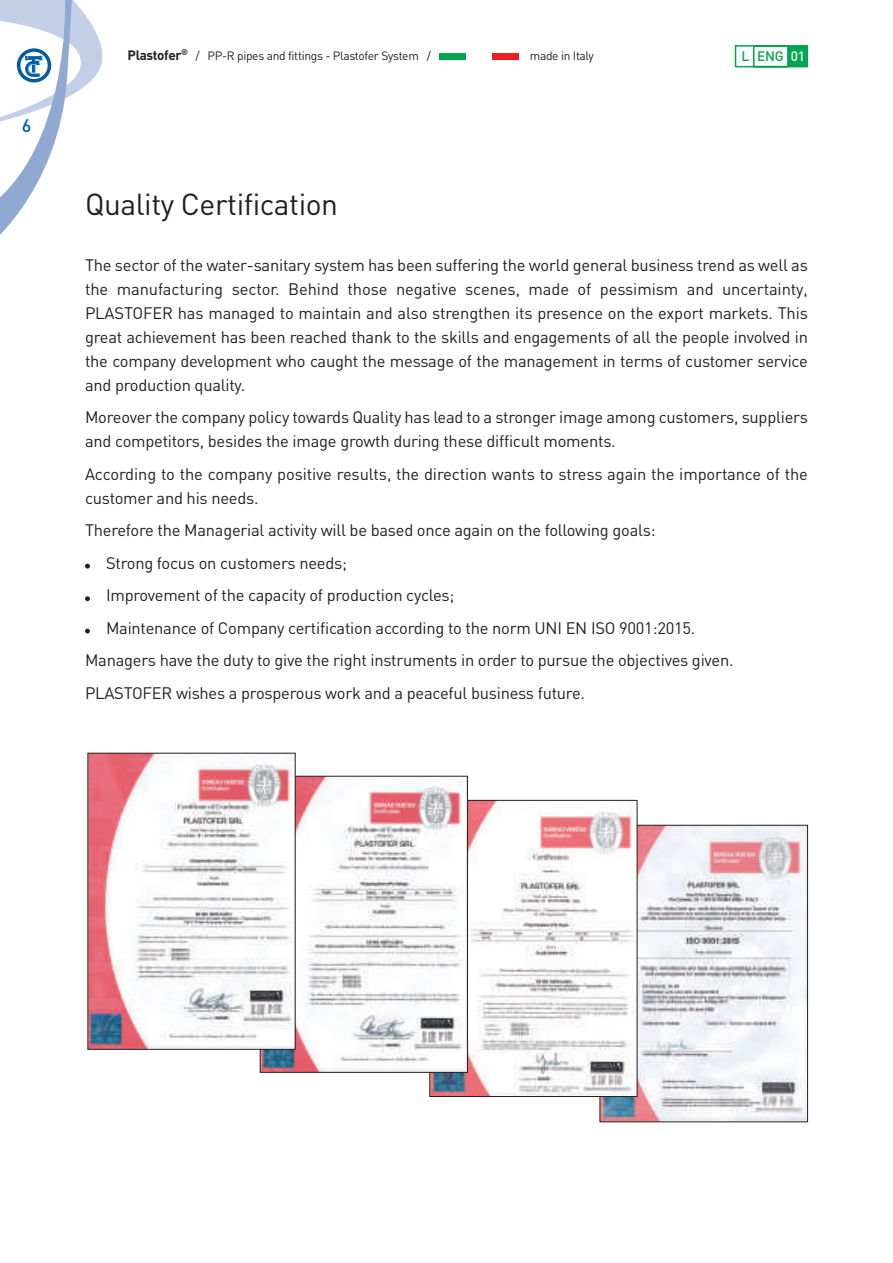
<style>
.page{position:relative;width:893px;height:1263px;background:#fff}
.page>*{position:absolute;margin:0;border:0;box-sizing:border-box;transform-origin:0 0}
.t1{font:30px "DIN";letter-spacing:-.015em;color:#231f20}
.t2{font:500 18px "DIN";color:#015ca3}
.t3{font:16.5px/24px "DIN";letter-spacing:-.015em;color:#231f20}
.t4{font:500 13.65px "DIN";color:#00a54f}
.t5{font:700 13.5px "DIN Pro";letter-spacing:-.025em;color:#231f20}
.t6{font:12px "DIN";letter-spacing:-.025em;color:#231f20}
.s1{color:#fff}
</style>
<div class="page">
<img style="left:601px;top:827px;width:205px;height:293px">
<div style="left:599px;top:825px;width:209px;height:297px;border:1px solid #231f20"></div>
<svg style="left:85px;top:564px;width:5px;height:5px"></svg>
<svg style="left:85px;top:596px;width:5px;height:5px"></svg>
<svg style="left:85px;top:629px;width:5px;height:4px"></svg>
<img style="left:431px;top:802px;width:204px;height:293px">
<div style="left:429px;top:800px;width:208px;height:297px;border:1px solid #231f20"></div>
<img style="left:262px;top:778px;width:204px;height:293px">
<div style="left:260px;top:776px;width:208px;height:297px;border:1px solid #231f20"></div>
<img style="left:89px;top:755px;width:205px;height:293px">
<div style="left:87px;top:753px;width:209px;height:297px;border:1px solid #231f20"></div>
<svg style="left:734px;top:45px;width:74px;height:23px"></svg>
<div style="left:788px;top:45px;width:20px;height:22px;background:#00a54f"></div>
<div style="left:439px;top:53px;width:27px;height:7px;background:#00a54f"></div>
<div style="left:492px;top:53px;width:27px;height:7px;background:#ee1d23"></div>
<svg style="left:0;top:0;width:103px;height:235px"></svg>
<p class="t2" style="left:22px;top:119px;width:11px">6</p>
<p class="t6" style="left:181px;top:51px;width:251px"><sup>®</sup> / PP-R pipes and fittings - Plastofer System /</p>
<p class="t6" style="left:530px;top:51px;width:66px">made in Italy</p>
<p class="t5" style="left:128px;top:47px;width:55px">Plastofer</p>
<p class="t4" style="left:741px;top:51px;width:65px">L ENG <span class="s1">01</span></p>
<h1 class="t1" style="left:85px;top:193px;width:255px">Quality Certification</h1>
<p class="t3" style="left:85px;top:255px;width:724px;text-align:justify">The sector of the water-sanitary system has been suffering the world general business trend as well as the manufacturing sector. Behind those negative scenes, made of pessimism and uncertainty, PLASTOFER has managed to maintain and also strengthen its presence on the export markets. This great achievement has been reached thank to the skills and engagements of all the people involved in the company development who caught the message of the management in terms of customer service and production quality.</p>
<p class="t3" style="left:85px;top:407px;width:724px">Moreover the company policy towards Quality has lead to a stronger image among customers, suppliers and competitors, besides the image growth during these difficult moments.</p>
<p class="t3" style="left:85px;top:464px;width:724px">According to the company positive results, the direction wants to stress again the importance of the customer and his needs.</p>
<p class="t3" style="left:85px;top:520px;width:572px">Therefore the Managerial activity will be based once again on the following goals:</p>
<p class="t3" style="left:106px;top:553px;width:242px">Strong focus on customers needs;</p>
<p class="t3" style="left:106px;top:585px;width:350px">Improvement of the capacity of production cycles;</p>
<p class="t3" style="left:106px;top:618px;width:591px">Maintenance of Company certification according to the norm UNI EN ISO 9001:2015.</p>
<p class="t3" style="left:85px;top:650px;width:650px">Managers have the duty to give the right instruments in order to pursue the objectives given.</p>
<p class="t3" style="left:85px;top:683px;width:501px">PLASTOFER wishes a prosperous work and a peaceful business future.</p>
</div>
